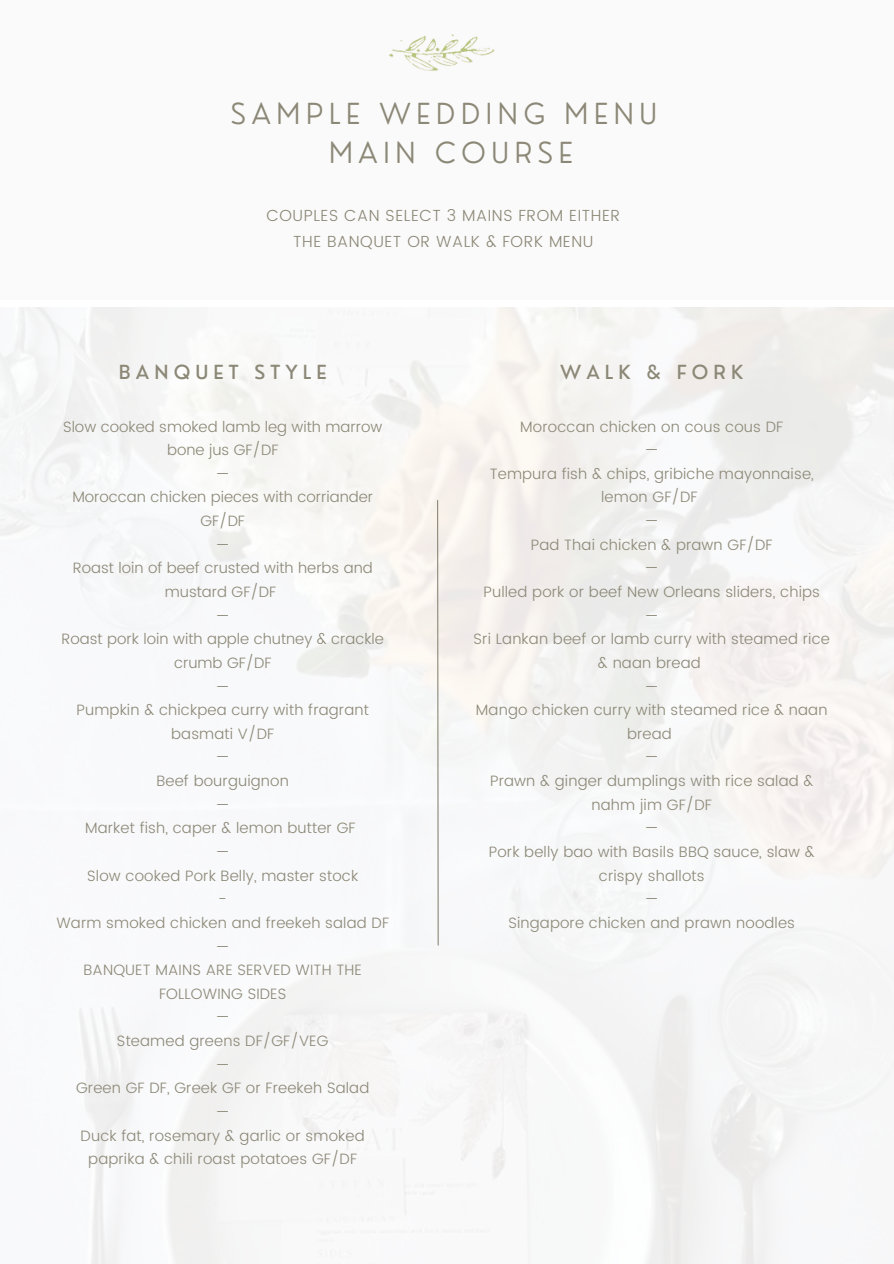
<style>
.page{position:relative;width:894px;height:1264px;background:#fff}
.page>*{position:absolute;margin:0;border:0;box-sizing:border-box;transform-origin:0 0}
.t1{font:300 28.2px/39.3px "Nourd";letter-spacing:.205em;color:#8c8877;text-align:center}
.t2{font:500 18.9px "Nourd";letter-spacing:.27em;color:#8c8877}
.t3{font:300 16.05px/25.8px "Poppins";letter-spacing:.035em;color:#8c8877;text-align:center}
.t4{font:300 15px/23.7px "Poppins";letter-spacing:.01em;color:#8c8877;text-align:center}
</style>
<div class="page">
<svg style="left:436px;top:499px;width:3px;height:447px"></svg>
<div style="left:0;top:0;width:893px;height:300px;background:#fafafa"></div>
<img style="left:389px;top:34px;width:106px;height:37px">
<p class="t1" style="left:231px;top:94px;width:427px">SAMPLE WEDDING MENU<br>MAIN COURSE</p>
<p class="t3" style="left:266px;top:202px;width:355px">COUPLES CAN SELECT 3 MAINS FROM EITHER<br>THE BANQUET OR WALK &amp; FORK MENU</p>
<h1 class="t2" style="left:119px;top:360px;width:209px">BANQUET STYLE</h1>
<h3 class="t2" style="left:560px;top:360px;width:185px">WALK &amp; FORK</h3>
<p class="t4" style="left:63px;top:414px;width:321px">Slow cooked smoked lamb leg with marrow bone jus GF/DF</p>
<h2 class="t4" style="left:216px;top:462px;width:15px">—</h2>
<p class="t4" style="left:72px;top:485px;width:302px">Moroccan chicken pieces with corriander<br>GF/DF</p>
<p class="t4" style="left:216px;top:532px;width:15px">—</p>
<p class="t4" style="left:73px;top:556px;width:301px">Roast loin of beef crusted with herbs and mustard GF/DF</p>
<p class="t4" style="left:216px;top:603px;width:15px">—</p>
<p class="t4" style="left:61px;top:627px;width:324px">Roast pork loin with apple chutney &amp; crackle crumb GF/DF</p>
<p class="t4" style="left:216px;top:674px;width:15px">—</p>
<p class="t4" style="left:76px;top:698px;width:294px">Pumpkin &amp; chickpea curry with fragrant basmati V/DF</p>
<p class="t4" style="left:216px;top:745px;width:15px">—</p>
<p class="t4" style="left:156px;top:769px;width:134px">Beef bourguignon</p>
<p class="t4" style="left:216px;top:792px;width:15px">—</p>
<p class="t4" style="left:85px;top:816px;width:272px">Market fish, caper &amp; lemon butter GF</p>
<p class="t4" style="left:216px;top:840px;width:15px">—</p>
<p class="t4" style="left:87px;top:863px;width:272px">Slow cooked Pork Belly, master stock</p>
<p class="t4" style="left:218px;top:887px;width:10px">-</p>
<p class="t4" style="left:56px;top:910px;width:334px">Warm smoked chicken and freekeh salad DF</p>
<p class="t4" style="left:216px;top:934px;width:15px">—</p>
<p class="t4" style="left:84px;top:958px;width:280px">BANQUET MAINS ARE SERVED WITH THE<br>FOLLOWING SIDES</p>
<p class="t4" style="left:216px;top:1005px;width:15px">—</p>
<p class="t4" style="left:117px;top:1029px;width:213px">Steamed greens DF/GF/VEG</p>
<p class="t4" style="left:216px;top:1052px;width:15px">—</p>
<p class="t4" style="left:76px;top:1076px;width:294px">Green GF DF, Greek GF or Freekeh Salad</p>
<p class="t4" style="left:216px;top:1099px;width:15px">—</p>
<p class="t4" style="left:81px;top:1123px;width:285px">Duck fat, rosemary &amp; garlic or smoked paprika &amp; chili roast potatoes GF/DF</p>
<p class="t4" style="left:520px;top:414px;width:264px">Moroccan chicken on cous cous DF</p>
<p class="t4" style="left:644px;top:438px;width:15px">—</p>
<h2 class="t4" style="left:489px;top:462px;width:325px">Tempura fish &amp; chips, gribiche mayonnaise, lemon GF/DF</h2>
<p class="t4" style="left:644px;top:509px;width:15px">—</p>
<p class="t4" style="left:530px;top:532px;width:243px">Pad Thai chicken &amp; prawn GF/DF</p>
<p class="t4" style="left:644px;top:556px;width:15px">—</p>
<p class="t4" style="left:483px;top:580px;width:338px">Pulled pork or beef New Orleans sliders, chips</p>
<p class="t4" style="left:644px;top:603px;width:15px">—</p>
<p class="t4" style="left:473px;top:627px;width:358px">Sri Lankan beef or lamb curry with steamed rice &amp; naan bread</p>
<p class="t4" style="left:644px;top:674px;width:15px">—</p>
<p class="t4" style="left:476px;top:698px;width:353px">Mango chicken curry with steamed rice &amp; naan bread</p>
<p class="t4" style="left:644px;top:745px;width:15px">—</p>
<p class="t4" style="left:490px;top:769px;width:325px">Prawn &amp; ginger dumplings with rice salad &amp; nahm jim GF/DF</p>
<p class="t4" style="left:644px;top:816px;width:15px">—</p>
<p class="t4" style="left:488px;top:840px;width:327px">Pork belly bao with Basils BBQ sauce, slaw &amp; crispy shallots</p>
<p class="t4" style="left:644px;top:887px;width:15px">—</p>
<p class="t4" style="left:508px;top:910px;width:288px">Singapore chicken and prawn noodles</p>
</div>
